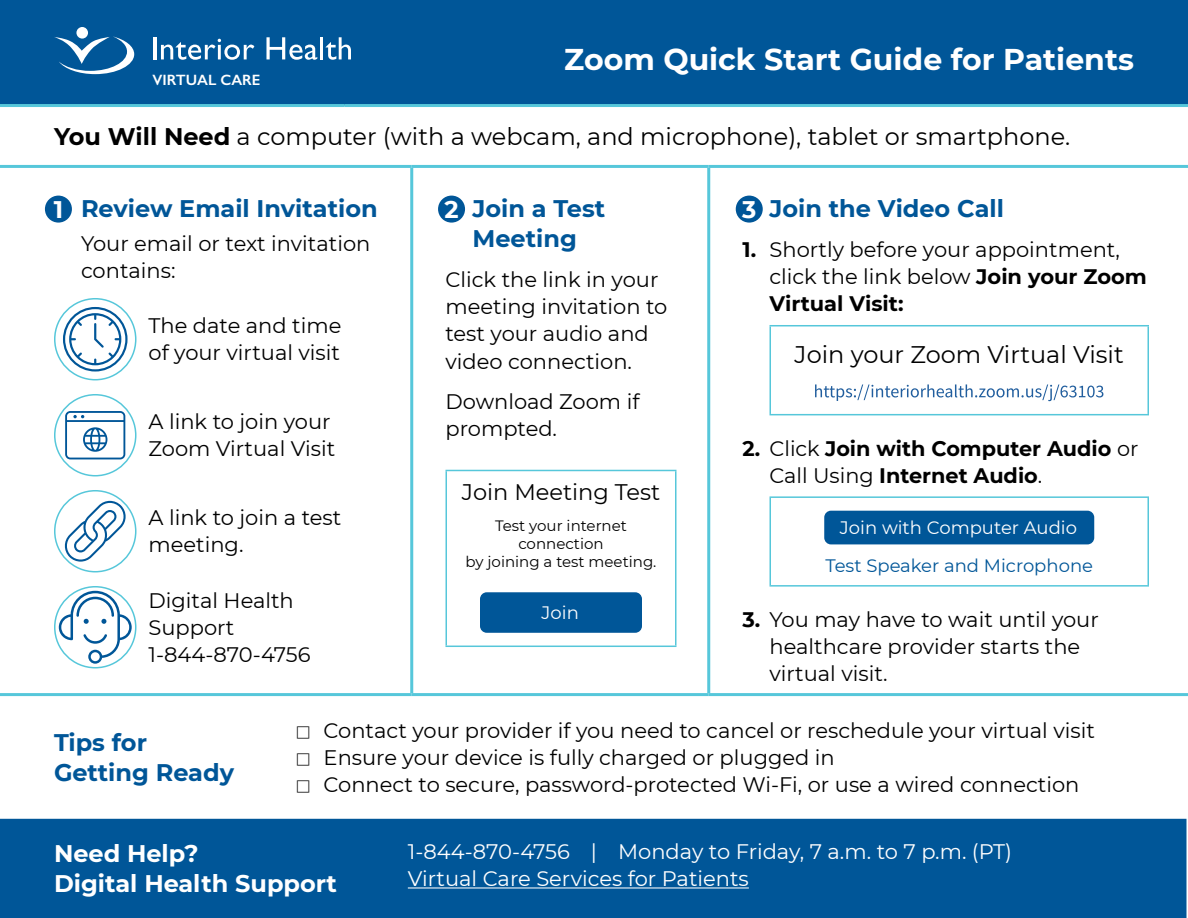
<style>
.page{position:relative;width:1188px;height:918px;background:#fff}
.page>*{position:absolute;margin:0;border:0;box-sizing:border-box;transform-origin:0 0}
.t1{font:700 30px "Montserrat";color:#fff}
.t2{font:24px "Montserrat";color:#000}
.t3{font:700 24px/30px "Montserrat";color:#005698}
.t4{font:700 24px/30px "Montserrat";color:#fff}
.t5{font:22.5px "Montserrat";color:#000}
.t6{font:21px/27px "Montserrat";color:#000}
.t7{font:21px/27px "Montserrat";color:#fff}
.t8{font:700 21px/27px "Montserrat";color:#000}
.t9{font:18px "Montserrat";color:#fff}
.t10{font:18px "Montserrat";color:#005698}
.t11{font:15px/18px "Montserrat";color:#000;text-align:center}
.t12{font:600 15px "Gill Sans";color:#fff}
.s1{font-weight:700}
.s2{font-weight:400}
.s3{font-family:"Universal Std Newswith Comm Pi";font-size:13.5px}
</style>
<div class="page">
<div style="left:0;top:0;width:1188px;height:104px;background:#005698"></div>
<hr style="left:0;top:104px;width:344px;height:3px;background:#56c7da">
<hr style="left:344px;top:104px;width:844px;height:3px;background:#56c7da">
<div style="left:76px;top:27px;width:12px;height:12px;background:#fff;border-radius:50%"></div>
<svg style="left:54px;top:36px;width:80px;height:38px"></svg>
<hr style="left:153px;top:37px;width:3px;height:22px;background:#fff">
<svg style="left:161px;top:39px;width:93px;height:21px"></svg>
<svg style="left:266px;top:37px;width:51px;height:23px"></svg>
<hr style="left:320px;top:37px;width:3px;height:22px;background:#fff">
<svg style="left:326px;top:37px;width:25px;height:23px"></svg>
<hr style="left:410px;top:168px;width:3px;height:525px;background:#56c7da">
<hr style="left:707px;top:168px;width:3px;height:525px;background:#56c7da">
<hr style="left:0;top:693px;width:412px;height:3px;background:#56c7da">
<hr style="left:412px;top:693px;width:297px;height:3px;background:#56c7da">
<hr style="left:709px;top:693px;width:479px;height:3px;background:#56c7da">
<hr style="left:0;top:165px;width:412px;height:3px;background:#56c7da">
<hr style="left:412px;top:165px;width:297px;height:3px;background:#56c7da">
<hr style="left:709px;top:165px;width:479px;height:3px;background:#56c7da">
<div style="left:54px;top:298px;width:83px;height:82px;border:2px solid #56c7da;border-radius:50%"></div>
<svg style="left:63px;top:307px;width:65px;height:65px"></svg>
<div style="left:54px;top:394px;width:83px;height:82px;border:2px solid #56c7da;border-radius:50%"></div>
<svg style="left:65px;top:411px;width:60px;height:48px"></svg>
<div style="left:54px;top:490px;width:83px;height:82px;border:2px solid #56c7da;border-radius:50%"></div>
<svg style="left:63px;top:501px;width:64px;height:61px"></svg>
<div style="left:54px;top:586px;width:82px;height:82px;border:2px solid #56c7da;border-radius:50%"></div>
<svg style="left:59px;top:591px;width:73px;height:73px"></svg>
<hr style="left:446px;top:470px;width:230px;height:1px;background:#56c7da">
<hr style="left:446px;top:471px;width:1px;height:175px;background:#56c7da">
<hr style="left:675px;top:471px;width:1px;height:175px;background:#56c7da">
<hr style="left:446px;top:646px;width:230px;height:1px;background:#56c7da">
<div style="left:480px;top:592px;width:162px;height:41px;background:#005698;border-radius:7px"></div>
<hr style="left:770px;top:325px;width:379px;height:1px;background:#56c7da">
<hr style="left:770px;top:326px;width:1px;height:88px;background:#56c7da">
<hr style="left:1148px;top:326px;width:1px;height:88px;background:#56c7da">
<hr style="left:770px;top:414px;width:379px;height:1px;background:#56c7da">
<svg style="left:815px;top:384px;width:288px;height:17px"></svg>
<hr style="left:770px;top:496px;width:379px;height:2px;background:#56c7da">
<hr style="left:770px;top:498px;width:1px;height:87px;background:#56c7da">
<hr style="left:1148px;top:498px;width:1px;height:87px;background:#56c7da">
<hr style="left:770px;top:585px;width:379px;height:2px;background:#56c7da">
<div style="left:824px;top:511px;width:270px;height:33px;background:#005698;border-radius:7px"></div>
<div style="left:0;top:819px;width:1186px;height:99px;background:#005698"></div>
<hr style="left:408px;top:887px;width:341px;height:2px;background:#fff">
<div style="left:45px;top:196px;width:27px;height:27px;background:#005698;border-radius:50%"></div>
<div style="left:438px;top:196px;width:27px;height:27px;background:#005698;border-radius:50%"></div>
<div style="left:736px;top:196px;width:27px;height:27px;background:#005698;border-radius:50%"></div>
<p class="t12" style="left:153px;top:71px;width:109px">VIRTUAL CARE</p>
<h1 class="t1" style="left:564px;top:38px;width:571px">Zoom Quick Start Guide for Patients</h1>
<p class="t2" style="left:54px;top:120px;width:1018px"><span class="s1">You Will Need</span> a computer (with a webcam, and microphone), tablet or smartphone.</p>
<p class="t3" style="left:472px;top:192px;width:134px">Join a Test<br>Meeting</p>
<p class="t6" style="left:446px;top:266px;width:223px">Click the link in your meeting invitation to test your audio and video connection.</p>
<p class="t6" style="left:446px;top:387px;width:196px">Download Zoom if prompted.</p>
<p class="t3" style="left:770px;top:192px;width:236px">Join the Video Call</p>
<p class="t6" style="left:770px;top:236px;width:379px;text-indent:-27px"><span class="s1">1.</span> Shortly before your appointment, click the link below <span class="s1">Join your Zoom<br>Virtual Visit:</span></p>
<p class="t2" style="left:795px;top:338px;width:331px">Join your Zoom Virtual Visit</p>
<p class="t3" style="left:81px;top:192px;width:298px">Review Email Invitation</p>
<p class="t6" style="left:81px;top:229px;width:291px">Your email or text invitation contains:</p>
<p class="t6" style="left:148px;top:311px;width:195px">The date and time of your virtual visit</p>
<p class="t4" style="left:54px;top:193px;width:11px">1</p>
<p class="t4" style="left:444px;top:193px;width:16px">2</p>
<p class="t4" style="left:742px;top:193px;width:16px">3</p>
<p class="t6" style="left:148px;top:407px;width:188px">A link to join your<br>Zoom Virtual Visit</p>
<p class="t8" style="left:770px;top:434px;width:371px;text-indent:-27px">2. <span class="s2">Click</span> Join with Computer Audio <span class="s2">or<br>Call Using</span> Internet Audio<span class="s2">.</span></p>
<p class="t9" style="left:840px;top:515px;width:239px">Join with Computer Audio</p>
<p class="t10" style="left:825px;top:554px;width:269px">Test Speaker and Microphone</p>
<p class="t6" style="left:770px;top:605px;width:331px;text-indent:-27px"><span class="s1">3.</span> You may have to wait until your healthcare provider starts the virtual visit.</p>
<p class="t5" style="left:462px;top:476px;width:200px">Join Meeting Test</p>
<p class="t11" style="left:466px;top:516px;width:192px">Test your internet connection<br>by joining a test meeting.</p>
<p class="t9" style="left:542px;top:600px;width:39px">Join</p>
<p class="t6" style="left:148px;top:503px;width:194px">A link to join a test meeting.</p>
<p class="t6" style="left:148px;top:586px;width:164px">Digital Health<br>Support<br>1-844-870-4756</p>
<p class="t3" style="left:54px;top:726px;width:182px">Tips for<br>Getting Ready</p>
<p class="t6" style="left:297px;top:716px;width:800px"><span class="s3">☐</span> Contact your provider if you need to cancel or reschedule your virtual visit <span class="s3">☐</span> Ensure your device is fully charged or plugged in<br><span class="s3">☐</span> Connect to secure, password-protected Wi-Fi, or use a wired connection</p>
<p class="t4" style="left:54px;top:837px;width:285px">Need Help?<br>Digital Health Support</p>
<p class="t7" style="left:408px;top:838px;width:606px">1-844-870-4756 | Monday to Friday, 7 a.m. to 7 p.m. (PT)<br>Virtual Care Services for Patients</p>
</div>
